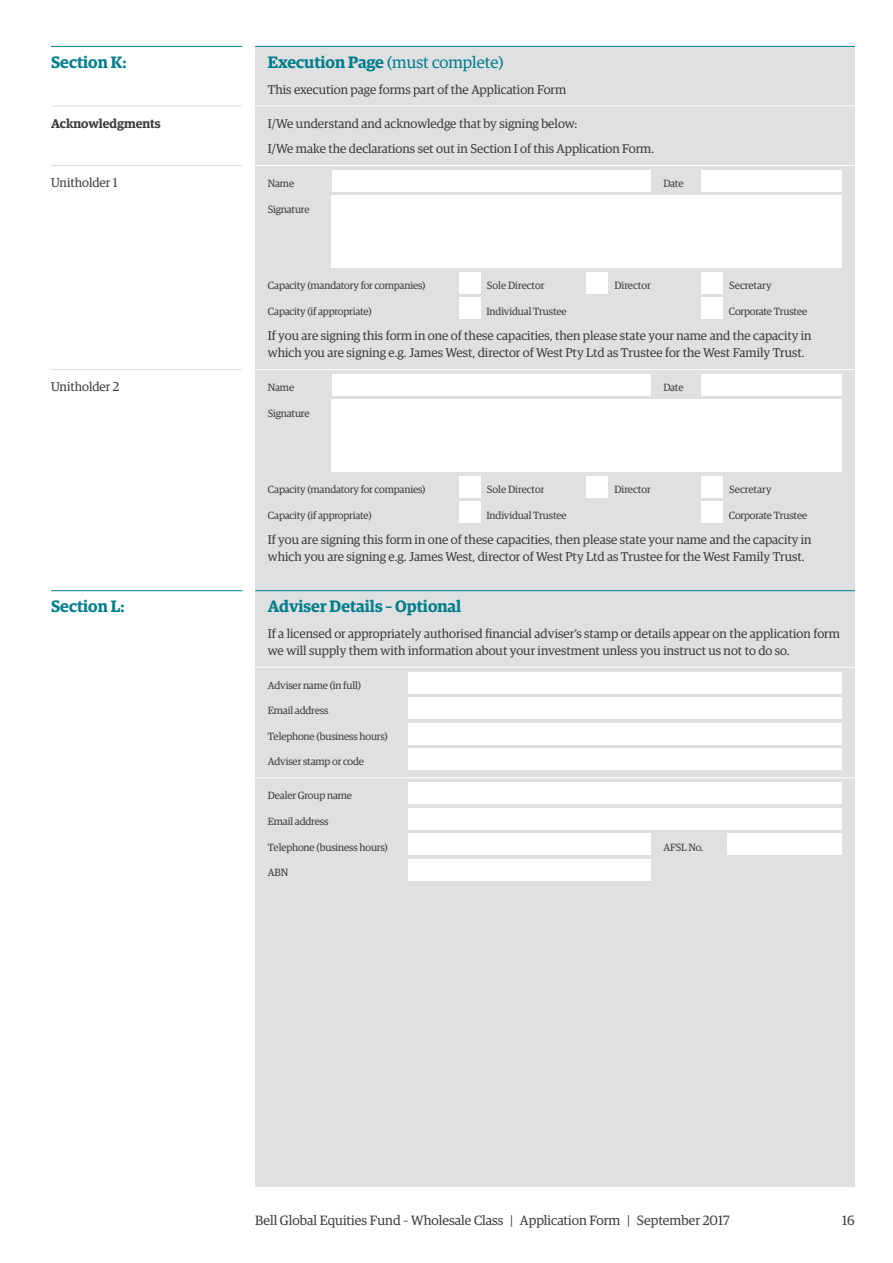
<style>
.page{position:relative;width:893px;height:1263px;background:#fff}
.page>*{position:absolute;margin:0;border:0;box-sizing:border-box;transform-origin:0 0}
.Heading_02{font:600 16.5px "Guardian Egyp";color:#007e8b}
.Heading_02-2{font:16.5px "Guardian Egyp";color:#007e8b}
.t1{font:13.5px "Guardian Egyp";color:#3e3e3f}
.Form_text{font:12.75px/17px "Guardian Egyp";color:#3e3e3f}
.Body_Text{font:12.75px/17px "Guardian Egyp";color:#3e3e3f}
.Form_text_-_rule{font:12.75px "Guardian Egyp";color:#3e3e3f}
.Margin_text_-_rule{font:12.75px "Guardian Egyp";color:#3e3e3f}
.Margin_head_-_rule{font:600 12.75px "Guardian Egyp";color:#3e3e3f}
.Form_field{font:10.5px "Guardian Egyp";letter-spacing:-.015em;color:#3e3e3f}
.Form_field_-_rule{font:10.5px "Guardian Egyp";letter-spacing:-.015em;color:#3e3e3f}
.s1{font-weight:600}
</style>
<div class="page">
<div style="left:255px;top:47px;width:600px;height:1139px;background:#dfe0e2"></div>
<div style="left:408px;top:672px;width:434px;height:21px;background:#fff"></div>
<div style="left:408px;top:723px;width:434px;height:21px;background:#fff"></div>
<div style="left:408px;top:782px;width:434px;height:22px;background:#fff"></div>
<div style="left:408px;top:697px;width:434px;height:22px;background:#fff"></div>
<div style="left:408px;top:748px;width:434px;height:22px;background:#fff"></div>
<div style="left:408px;top:808px;width:434px;height:21px;background:#fff"></div>
<div style="left:408px;top:833px;width:243px;height:22px;background:#fff"></div>
<div style="left:408px;top:859px;width:243px;height:21px;background:#fff"></div>
<div style="left:727px;top:833px;width:115px;height:22px;background:#fff"></div>
<div style="left:332px;top:170px;width:319px;height:21px;background:#fff"></div>
<div style="left:332px;top:374px;width:319px;height:21px;background:#fff"></div>
<div style="left:332px;top:196px;width:510px;height:72px;background:#fff"></div>
<div style="left:332px;top:400px;width:510px;height:72px;background:#fff"></div>
<div style="left:702px;top:170px;width:140px;height:21px;background:#fff"></div>
<div style="left:702px;top:374px;width:140px;height:21px;background:#fff"></div>
<hr style="left:51px;top:46px;width:804px;height:1px;background:#007e8b">
<div style="left:242px;top:43px;width:13px;height:7px;background:#fff"></div>
<hr style="left:51px;top:106px;width:191px;height:1px;background:#dfe0e2">
<hr style="left:51px;top:165px;width:191px;height:1px;background:#dfe0e2">
<hr style="left:51px;top:369px;width:191px;height:1px;background:#dfe0e2">
<hr style="left:255px;top:106px;width:600px;height:1px;background:#fff">
<hr style="left:255px;top:165px;width:600px;height:1px;background:#fff">
<hr style="left:255px;top:369px;width:600px;height:1px;background:#fff">
<div style="left:459px;top:272px;width:21px;height:21px;background:#fff"></div>
<div style="left:587px;top:272px;width:21px;height:21px;background:#fff"></div>
<div style="left:702px;top:272px;width:21px;height:21px;background:#fff"></div>
<div style="left:459px;top:298px;width:21px;height:21px;background:#fff"></div>
<div style="left:702px;top:298px;width:21px;height:21px;background:#fff"></div>
<div style="left:459px;top:476px;width:21px;height:21px;background:#fff"></div>
<div style="left:587px;top:476px;width:21px;height:21px;background:#fff"></div>
<div style="left:702px;top:476px;width:21px;height:21px;background:#fff"></div>
<div style="left:459px;top:502px;width:21px;height:21px;background:#fff"></div>
<div style="left:702px;top:502px;width:21px;height:21px;background:#fff"></div>
<hr style="left:51px;top:590px;width:804px;height:1px;background:#007e8b">
<div style="left:242px;top:587px;width:13px;height:7px;background:#fff"></div>
<hr style="left:255px;top:667px;width:600px;height:1px;background:#fff">
<hr style="left:255px;top:777px;width:600px;height:1px;background:#fff">
<p class="Heading_02" style="left:51px;top:50px;width:77px">Section K:</p>
<p class="Heading_02-2" style="left:268px;top:51px;width:237px"><span class="s1">Execution Page</span> (must complete)</p>
<p class="Body_Text" style="left:268px;top:80px;width:300px">This execution page forms part of the Application Form</p>
<p class="Margin_head_-_rule" style="left:51px;top:114px;width:111px">Acknowledgments</p>
<p class="Form_text_-_rule" style="left:268px;top:114px;width:311px">I/We understand and acknowledge that by signing below:</p>
<p class="Form_text" style="left:268px;top:139px;width:388px">I/We make the declarations set out in Section I of this Application Form.</p>
<p class="Form_field_-_rule" style="left:268px;top:176px;width:28px">Name</p>
<p class="Form_field_-_rule" style="left:663px;top:176px;width:22px">Date</p>
<p class="Form_field" style="left:268px;top:202px;width:43px">Signature</p>
<p class="Margin_text_-_rule" style="left:51px;top:174px;width:68px">Unitholder 1</p>
<p class="Margin_text_-_rule" style="left:51px;top:378px;width:70px">Unitholder 2</p>
<p class="Form_field" style="left:268px;top:278px;width:159px">Capacity (mandatory for companies)</p>
<p class="Form_field" style="left:487px;top:278px;width:59px">Sole Director</p>
<p class="Form_field" style="left:614px;top:278px;width:38px">Director</p>
<p class="Form_field" style="left:729px;top:278px;width:44px">Secretary</p>
<p class="Form_field" style="left:268px;top:304px;width:105px">Capacity (if appropriate)</p>
<p class="Form_field" style="left:486px;top:304px;width:82px">Individual Trustee</p>
<p class="Form_field" style="left:729px;top:304px;width:80px">Corporate Trustee</p>
<p class="Form_text" style="left:268px;top:326px;width:545px">If you are signing this form in one of these capacities, then please state your name and the capacity in which you are signing e.g. James West, director of West Pty Ltd as Trustee for the West Family Trust.</p>
<p class="Form_field_-_rule" style="left:268px;top:380px;width:28px">Name</p>
<p class="Form_field_-_rule" style="left:663px;top:380px;width:22px">Date</p>
<p class="Form_field" style="left:268px;top:406px;width:43px">Signature</p>
<p class="Form_field" style="left:268px;top:482px;width:159px">Capacity (mandatory for companies)</p>
<p class="Form_field" style="left:487px;top:482px;width:59px">Sole Director</p>
<p class="Form_field" style="left:614px;top:482px;width:38px">Director</p>
<p class="Form_field" style="left:729px;top:482px;width:44px">Secretary</p>
<p class="Form_field" style="left:268px;top:508px;width:105px">Capacity (if appropriate)</p>
<p class="Form_field" style="left:486px;top:508px;width:82px">Individual Trustee</p>
<p class="Form_field" style="left:729px;top:508px;width:80px">Corporate Trustee</p>
<p class="Form_text" style="left:268px;top:531px;width:545px">If you are signing this form in one of these capacities, then please state your name and the capacity in which you are signing e.g. James West, director of West Pty Ltd as Trustee for the West Family Trust.</p>
<p class="Heading_02" style="left:51px;top:594px;width:75px">Section L:</p>
<p class="Heading_02" style="left:268px;top:594px;width:195px">Adviser Details – Optional</p>
<p class="Body_Text" style="left:268px;top:624px;width:573px">If a licensed or appropriately authorised financial adviser’s stamp or details appear on the application form we will supply them with information about your investment unless you instruct us not to do so.</p>
<p class="Form_field_-_rule" style="left:268px;top:678px;width:95px">Adviser name (in full)</p>
<p class="Form_field" style="left:268px;top:703px;width:62px">Email address</p>
<p class="Form_field" style="left:268px;top:729px;width:121px">Telephone (business hours)</p>
<p class="Form_field" style="left:268px;top:755px;width:98px">Adviser stamp or code</p>
<p class="Form_field_-_rule" style="left:268px;top:789px;width:86px">Dealer Group name</p>
<p class="Form_field" style="left:268px;top:814px;width:62px">Email address</p>
<p class="Form_field" style="left:268px;top:840px;width:121px">Telephone (business hours)</p>
<p class="Form_field" style="left:663px;top:840px;width:42px">AFSL No.</p>
<p class="Form_field" style="left:268px;top:865px;width:22px">ABN</p>
<p class="t1" style="left:255px;top:1211px;width:476px">Bell Global Equities Fund – Wholesale Class | Application Form | September 2017</p>
<p class="t1" style="left:842px;top:1211px;width:14px">16</p>
</div>
